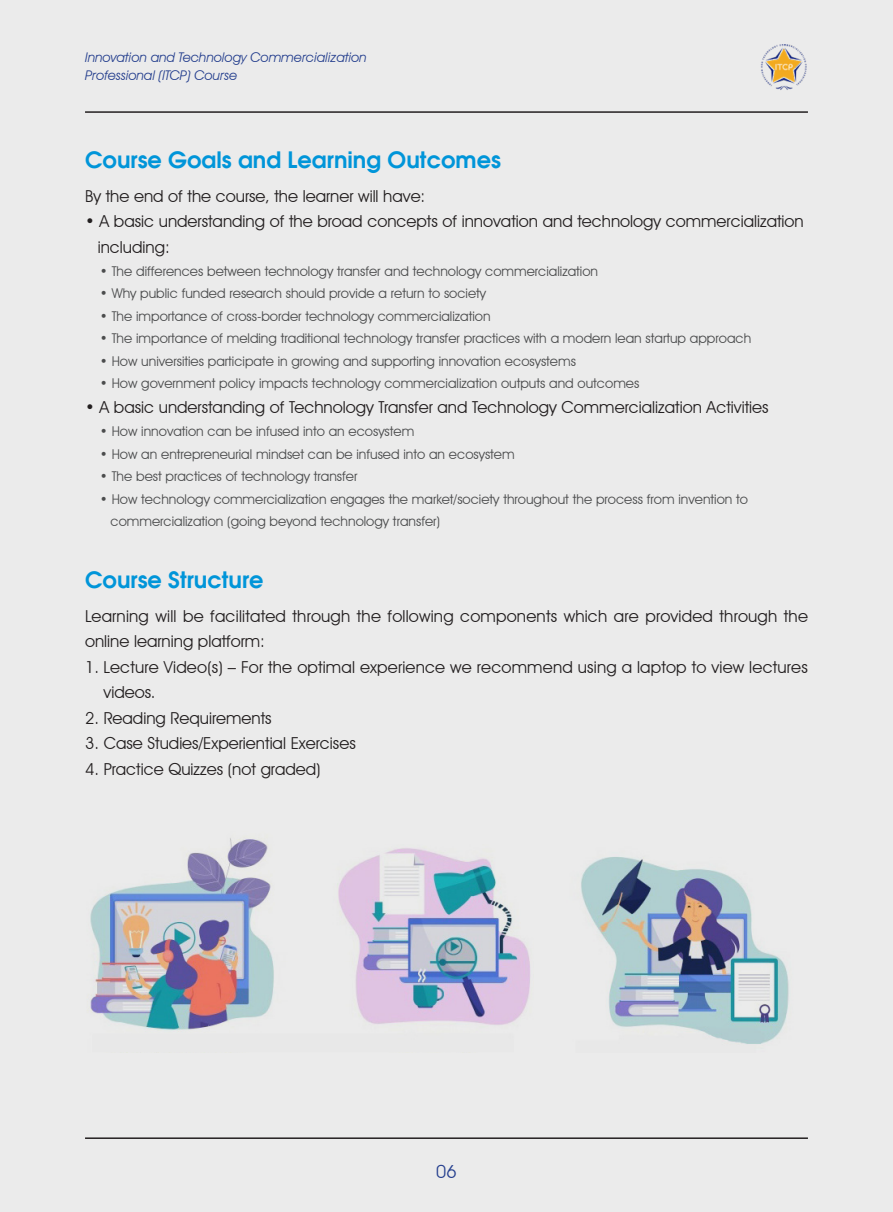
<style>
.page{position:relative;width:893px;height:1212px;background:#ebebeb}
.page>*{position:absolute;margin:0;border:0;box-sizing:border-box;transform-origin:0 0}
.t1{font:600 22.5px "Avant Garde";color:#0095d9}
.t2{font:18px "Avant Garde IT Cby BT";color:#253f8e}
.t3{font:16.5px/25.5px "Avant Garde IT Cby BT";color:#231f20}
.t4{font:13.5px "Avant Garde IT Cby BT";color:#4b4c4d}
.t5{font:italic 13.35px/18.3px "Avant Garde IT Cby BT";color:#253f8e}
</style>
<div class="page">
<hr style="left:85px;top:111px;width:723px;height:2px;background:#231f20">
<hr style="left:85px;top:1137px;width:723px;height:2px;background:#231f20">
<img style="left:761px;top:44px;width:46px;height:46px">
<img style="left:90px;top:838px;width:699px;height:206px">
<p class="t5" style="left:85px;top:48px;width:283px">Innovation and Technology Commercialization<br>Professional (ITCP) Course</p>
<p class="t1" style="left:85px;top:145px;width:417px">Course Goals and Learning Outcomes</p>
<p class="t3" style="left:85px;top:183px;width:342px">By the end of the course, the learner will have:</p>
<p class="t3" style="left:85px;top:209px;width:720px">• A basic understanding of the broad concepts of innovation and technology commercialization</p>
<p class="t3" style="left:98px;top:234px;width:74px">including:</p>
<p class="t4" style="left:100px;top:263px;width:500px">• The differences between technology transfer and technology commercialization</p>
<p class="t4" style="left:100px;top:285px;width:388px">• Why public funded research should provide a return to society</p>
<p class="t4" style="left:100px;top:308px;width:392px">• The importance of cross-border technology commercialization</p>
<p class="t4" style="left:100px;top:330px;width:653px">• The importance of melding traditional technology transfer practices with a modern lean startup approach</p>
<p class="t4" style="left:100px;top:353px;width:477px">• How universities participate in growing and supporting innovation ecosystems</p>
<p class="t4" style="left:100px;top:375px;width:541px">• How government policy impacts technology commercialization outputs and outcomes</p>
<p class="t3" style="left:85px;top:395px;width:685px">• A basic understanding of Technology Transfer and Technology Commercialization Activities</p>
<p class="t4" style="left:100px;top:423px;width:316px">• How innovation can be infused into an ecosystem</p>
<p class="t4" style="left:100px;top:446px;width:416px">• How an entrepreneurial mindset can be infused into an ecosystem</p>
<p class="t4" style="left:100px;top:468px;width:259px">• The best practices of technology transfer</p>
<p class="t4" style="left:100px;top:491px;width:650px">• How technology commercialization engages the market/society throughout the process from invention to</p>
<p class="t4" style="left:111px;top:513px;width:331px">commercialization (going beyond technology transfer)</p>
<p class="t1" style="left:85px;top:565px;width:180px">Course Structure</p>
<p class="t3" style="left:85px;top:603px;width:724px">Learning will be facilitated through the following components which are provided through the online learning platform:</p>
<p class="t3" style="left:85px;top:654px;width:724px">1. Lecture Video(s) – For the optimal experience we recommend using a laptop to view lectures</p>
<p class="t3" style="left:104px;top:680px;width:53px">videos.</p>
<p class="t3" style="left:85px;top:705px;width:188px">2. Reading Requirements</p>
<p class="t3" style="left:85px;top:731px;width:272px">3. Case Studies/Experiential Exercises</p>
<p class="t3" style="left:85px;top:756px;width:237px">4. Practice Quizzes (not graded)</p>
<h2 class="t2" style="left:436px;top:1161px;width:22px">06</h2>
</div>
